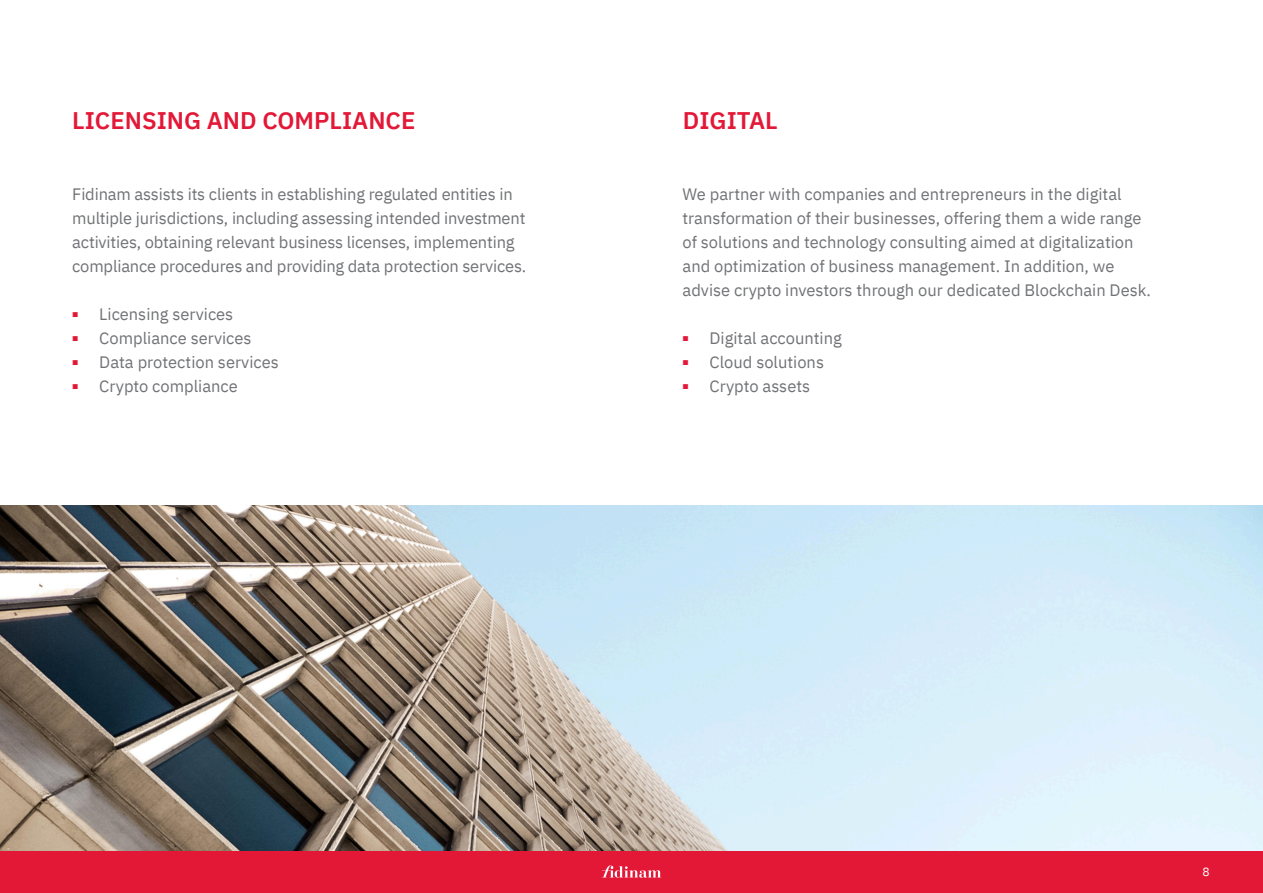
<style>
.page{position:relative;width:1263px;height:893px;background:#fff}
.page>*{position:absolute;margin:0;border:0;box-sizing:border-box;transform-origin:0 0}
.t1{font:600 24px "IBM Plex Sans";color:#e31837}
.t2{font:16.5px/24px "IBM Plex Sans";color:#717275}
.t3{font:12px "IBM Plex Sans";color:#fff}
</style>
<div class="page">
<div style="left:0;top:851px;width:1263px;height:42px;background:#e31837"></div>
<svg style="left:602px;top:865px;width:59px;height:13px"></svg>
<img style="left:0;top:505px;width:1263px;height:346px">
<h1 class="t1" style="left:72px;top:102px;width:345px">LICENSING AND COMPLIANCE</h1>
<p class="t2" style="left:72px;top:181px;width:456px">Fidinam assists its clients in establishing regulated entities in multiple jurisdictions, including assessing intended investment activities, obtaining relevant business licenses, implementing compliance procedures and providing data protection services.</p>
<p class="t2" style="left:72px;top:301px;width:163px"><sup>■</sup> Licensing services</p>
<p class="t2" style="left:72px;top:325px;width:181px"><sup>■</sup> Compliance services</p>
<p class="t2" style="left:72px;top:349px;width:208px"><sup>■</sup> Data protection services</p>
<p class="t2" style="left:72px;top:373px;width:167px"><sup>■</sup> Crypto compliance</p>
<h1 class="t1" style="left:683px;top:102px;width:96px">DIGITAL</h1>
<p class="t2" style="left:682px;top:181px;width:470px">We partner with companies and entrepreneurs in the digital transformation of their businesses, offering them a wide range of solutions and technology consulting aimed at digitalization and optimization of business management. In addition, we advise crypto investors through our dedicated Blockchain Desk.</p>
<p class="t2" style="left:682px;top:325px;width:161px"><sup>■</sup> Digital accounting</p>
<p class="t2" style="left:682px;top:349px;width:143px"><sup>■</sup> Cloud solutions</p>
<p class="t2" style="left:682px;top:373px;width:129px"><sup>■</sup> Crypto assets</p>
<p class="t3" style="left:1202px;top:863px;width:9px">8</p>
</div>
